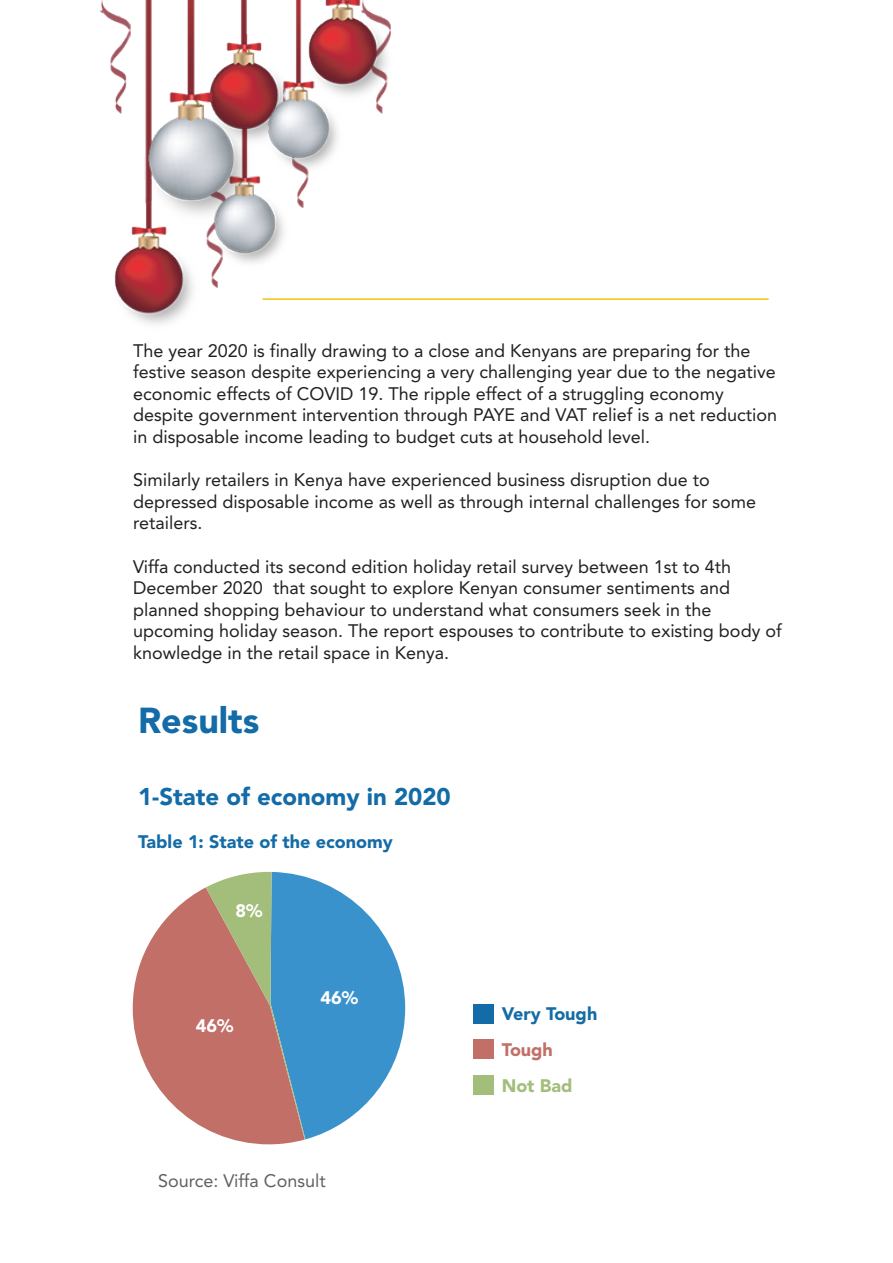
<style>
.page{position:relative;width:893px;height:1263px;background:#fff}
.page>*{position:absolute;margin:0;border:0;box-sizing:border-box;transform-origin:0 0}
.t1{font:900 35.85px "Avenir LT Std";color:#136ba7}
.t2{font:900 24px "Avenir LT Std";color:#136ba7}
.t3{font:18px/21.6px "Avenir";color:#231f20}
.t4{font:900 18px "Avenir LT Std";color:#136ba7}
.t5{font:18px "Avenir";color:#606160}
.t6{font:900 18px "Avenir LT Std";color:#fff}
.t7{font:900 18px "Avenir LT Std";color:#a3bd7a}
.t8{font:900 18px "Avenir LT Std";color:#c26f68}
</style>
<div class="page">
<img style="left:100px;top:0;width:291px;height:324px">
<hr style="left:263px;top:298px;width:506px;height:2px;background:#efc71a">
<svg style="left:133px;top:872px;width:272px;height:272px"></svg>
<div style="left:473px;top:1004px;width:21px;height:19px;background:#136ba7"></div>
<div style="left:473px;top:1040px;width:21px;height:19px;background:#c26f68"></div>
<div style="left:473px;top:1075px;width:21px;height:20px;background:#a3bd7a"></div>
<p class="t3" style="left:133px;top:340px;width:645px">The year 2020 is finally drawing to a close and Kenyans are preparing for the festive season despite experiencing a very challenging year due to the negative economic effects of COVID 19. The ripple effect of a struggling economy despite government intervention through PAYE and VAT relief is a net reduction in disposable income leading to budget cuts at household level.</p>
<p class="t3" style="left:133px;top:469px;width:624px">Similarly retailers in Kenya have experienced business disruption due to depressed disposable income as well as through internal challenges for some retailers.</p>
<p class="t3" style="left:133px;top:556px;width:650px">Viffa conducted its second edition holiday retail survey between 1st to 4th December 2020 that sought to explore Kenyan consumer sentiments and planned shopping behaviour to understand what consumers seek in the upcoming holiday season. The report espouses to contribute to existing body of knowledge in the retail space in Kenya.</p>
<h1 class="t1" style="left:138px;top:699px;width:123px">Results</h1>
<h2 class="t2" style="left:138px;top:782px;width:314px">1-State of economy in 2020</h2>
<p class="t4" style="left:138px;top:831px;width:256px">Table 1: State of the economy</p>
<p class="t6" style="left:235px;top:900px;width:28px">8%</p>
<p class="t6" style="left:196px;top:1014px;width:39px">46%</p>
<p class="t6" style="left:320px;top:987px;width:39px">46%</p>
<p class="t5" style="left:158px;top:1170px;width:169px">Source: Viffa Consult</p>
<p class="t4" style="left:502px;top:1003px;width:97px">Very Tough</p>
<p class="t8" style="left:502px;top:1039px;width:53px">Tough</p>
<p class="t7" style="left:502px;top:1074px;width:72px">Not Bad</p>
</div>
